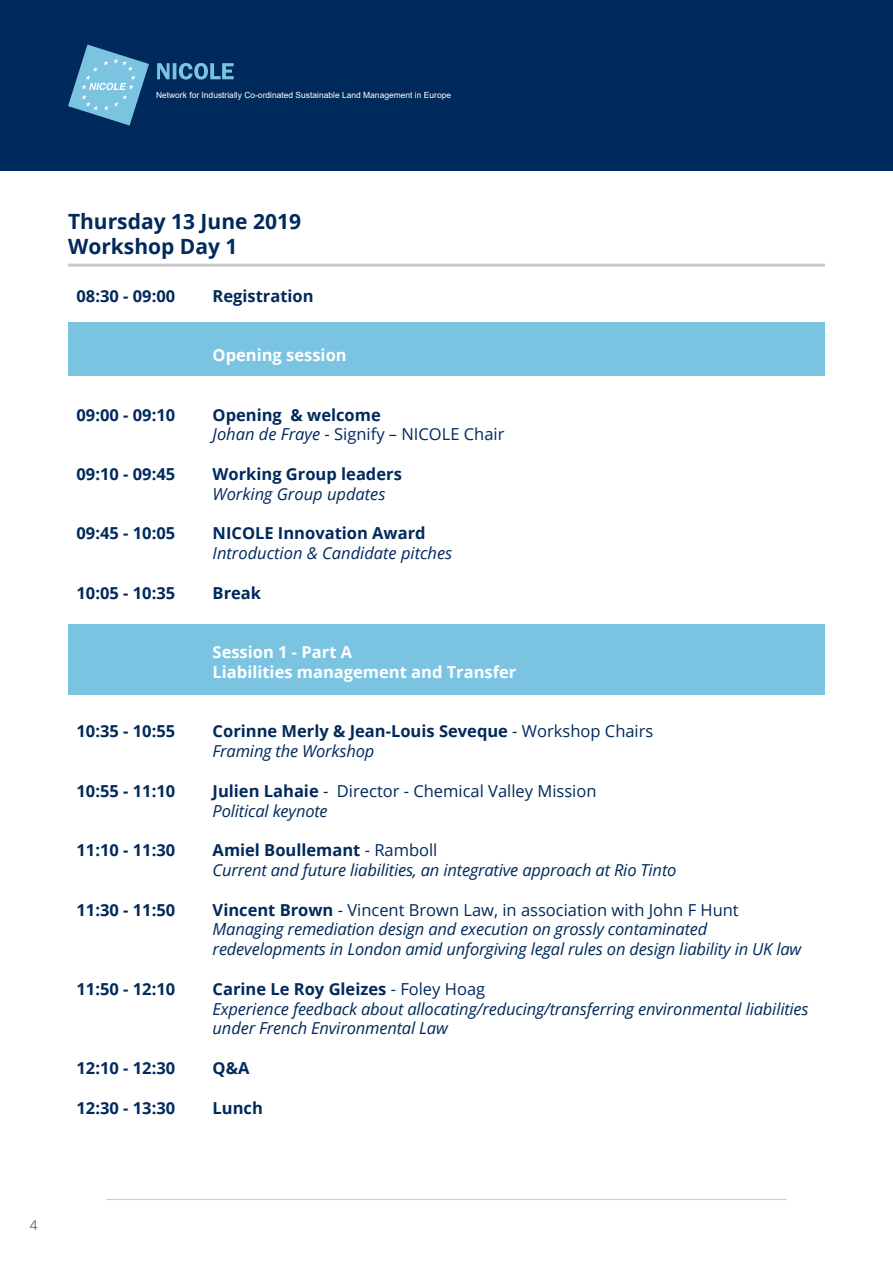
<style>
.page{position:relative;width:893px;height:1263px;background:#fff}
.page>*{position:absolute;margin:0;border:0;box-sizing:border-box;transform-origin:0 0}
.t1{font:700 21px/25.2px "Open Sans";color:#00295c}
.t2{font:italic 16.5px/19.8px "Open Sans";letter-spacing:-.01em;color:#00295c}
.t3{font:700 16.5px/19.8px "Open Sans";color:#00295c}
.t4{font:16.5px/19.8px "Open Sans";color:#00295c}
.t5{font:700 16.5px/19.8px "Open Sans";color:#fff}
.t6{font:300 13.5px "Open Sans";color:#231f20}
.t7{font:8.4px "Arial";color:#fff}
.s1{font-weight:700}
.s2{font-style:italic}
.s3{font-weight:400}
.s4{font-weight:400;font-style:italic}
.s5{font-weight:700;font-style:normal}
.s6{font-style:normal}
</style>
<div class="page">
<div style="left:0;top:0;width:893px;height:170px;background:#00295c"></div>
<svg style="left:68px;top:45px;width:81px;height:81px"></svg>
<svg style="left:157px;top:63px;width:77px;height:17px"></svg>
<hr style="left:106px;top:1199px;width:681px;height:1px;background:#c7c8ca">
<div style="left:68px;top:625px;width:757px;height:70px;background:#7ac4e2"></div>
<hr style="left:68px;top:264px;width:757px;height:3px;background:#c7c8ca">
<div style="left:68px;top:322px;width:757px;height:54px;background:#7ac4e2"></div>
<p class="t7" style="left:156px;top:89px;width:297px">Network for Industrially Co-ordinated Sustainable Land Management in Europe</p>
<p class="t1" style="left:68px;top:208px;width:234px">Thursday 13 June 2019<br>Workshop Day 1</p>
<p class="t3" style="left:77px;top:285px;width:100px">08:30 - 09:00</p>
<p class="t3" style="left:213px;top:285px;width:103px">Registration</p>
<p class="t3" style="left:77px;top:404px;width:100px">09:00 - 09:10</p>
<p class="t3" style="left:77px;top:464px;width:100px">09:10 - 09:45</p>
<p class="t3" style="left:77px;top:523px;width:100px">09:45 - 10:05</p>
<p class="t3" style="left:77px;top:582px;width:100px">10:05 - 10:35</p>
<p class="t3" style="left:77px;top:721px;width:100px">10:35 - 10:55</p>
<p class="t3" style="left:77px;top:780px;width:100px">10:55 - 11:10</p>
<p class="t3" style="left:77px;top:840px;width:100px">11:10 - 11:30</p>
<p class="t3" style="left:77px;top:899px;width:100px">11:30 - 11:50</p>
<p class="t3" style="left:77px;top:978px;width:100px">11:50 - 12:10</p>
<p class="t3" style="left:77px;top:1058px;width:100px">12:10 - 12:30</p>
<p class="t3" style="left:77px;top:1097px;width:100px">12:30 - 13:30</p>
<p class="t5" style="left:213px;top:345px;width:136px">Opening session</p>
<p class="t4" style="left:213px;top:404px;width:293px"><span class="s1">Opening &amp; welcome<br></span><span class="s2">Johan de Fraye</span> - Signify – NICOLE Chair</p>
<p class="t3" style="left:213px;top:464px;width:191px">Working Group leaders</p>
<p class="t2" style="left:213px;top:483px;width:174px">Working Group updates</p>
<p class="t3" style="left:213px;top:523px;width:215px">NICOLE Innovation Award</p>
<p class="t2" style="left:213px;top:543px;width:241px">Introduction &amp; Candidate pitches</p>
<p class="t3" style="left:213px;top:582px;width:50px">Break</p>
<p class="t5" style="left:213px;top:642px;width:305px">Session 1 - Part A<br>Liabilities management and Transfer</p>
<p class="t3" style="left:213px;top:721px;width:442px">Corinne Merly &amp; Jean-Louis Seveque <span class="s3">- Workshop Chairs<br></span><span class="s4">Framing the Workshop</span></p>
<p class="t4" style="left:213px;top:780px;width:385px"><span class="s1">Julien Lahaie</span> - Director - Chemical Valley Mission<br><span class="s2">Political keynote</span></p>
<p class="t2" style="left:213px;top:840px;width:465px"><span class="s5">Amiel Boullemant</span> <span class="s6">- Ramboll<br></span>Current and future liabilities, an integrative approach at Rio Tinto</p>
<p class="t2" style="left:213px;top:899px;width:590px"><span class="s5">Vincent Brown</span> <span class="s6">- Vincent Brown Law, in association with John F Hunt<br></span>Managing remediation design and execution on grossly contaminated redevelopments in London amid unforgiving legal rules on design liability in UK law</p>
<p class="t2" style="left:213px;top:978px;width:597px"><span class="s5">Carine Le Roy Gleizes</span> <span class="s6">- Foley Hoag<br></span>Experience feedback about allocating/reducing/transferring environmental liabilities under French Environmental Law</p>
<p class="t3" style="left:213px;top:1058px;width:38px">Q&amp;A</p>
<p class="t3" style="left:213px;top:1097px;width:52px">Lunch</p>
<p class="t6" style="left:30px;top:1216px;width:9px">4</p>
</div>
